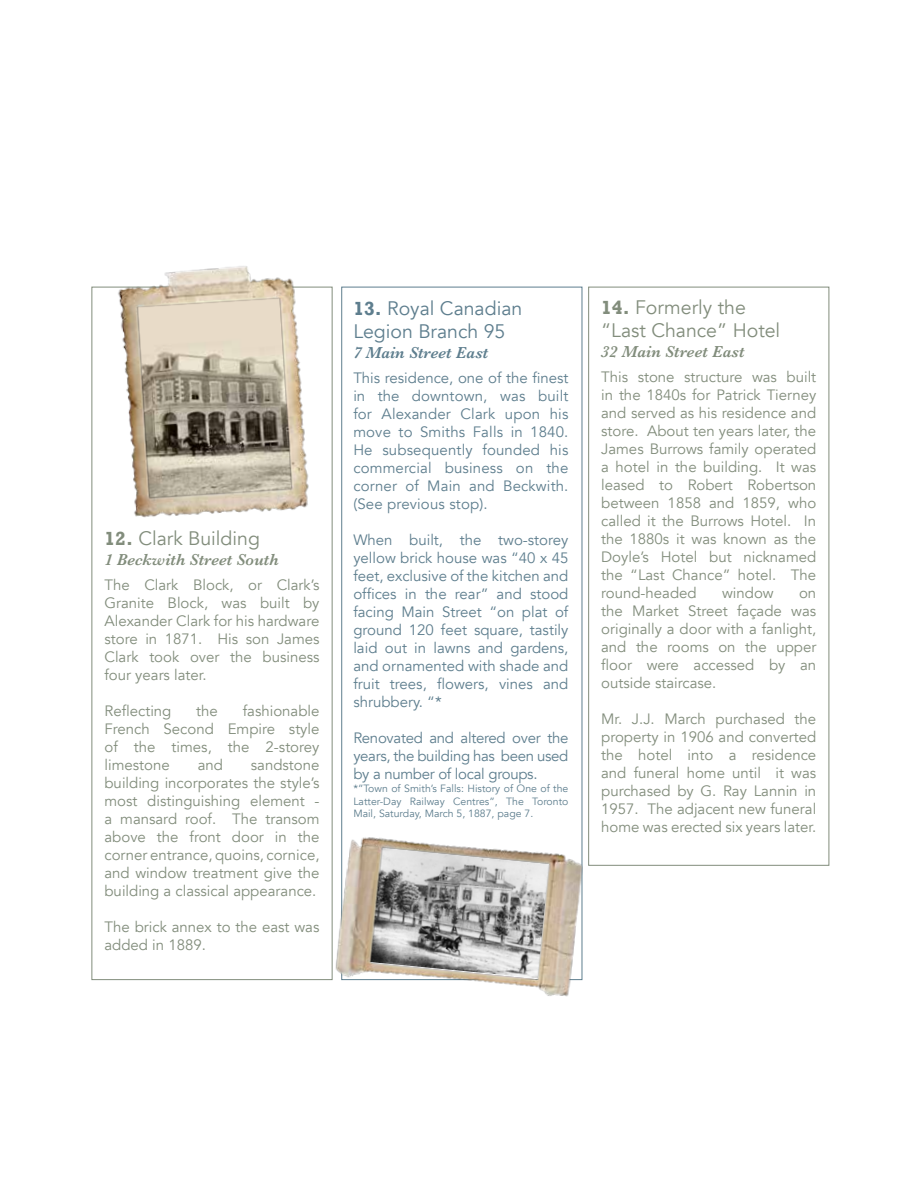
<style>
.page{position:relative;width:918px;height:1188px;background:#fff}
.page>*{position:absolute;margin:0;border:0;box-sizing:border-box;transform-origin:0 0}
.t1{font:19.5px/23.4px "Avenir";color:#828d7c}
.t2{font:19.5px/23.4px "Avenir";color:#5e7e8e}
.t3{font:italic 600 16.5px "Baskerville";color:#828d7c}
.t4{font:italic 600 16.5px "Baskerville";color:#5e7e8e}
.t5{font:15px/18px "Avenir";color:#828d7c;text-align:justify}
.t6{font:15px/18px "Avenir";color:#5e7e8e;text-align:justify}
.t7{font:10.5px/12.6px "Avenir";color:#5e7e8e;text-align:justify}
.s1{font-family:"Rockwell";font-weight:700}
</style>
<div class="page">
<div style="left:588px;top:287px;width:241px;height:579px;border:1px solid #828d7c"></div>
<img style="left:320px;top:814px;width:282px;height:183px">
<img style="left:107px;top:266px;width:221px;height:252px">
<h1 class="t1" style="left:105px;top:527px;width:157px"><span class="s1">12.</span> Clark Building</h1>
<p class="t3" style="left:105px;top:548px;width:176px">1 Beckwith Street South</p>
<p class="t5" style="left:105px;top:576px;width:217px">The Clark Block, or Clark’s Granite Block, was built by Alexander Clark for his hardware store in 1871. His son James Clark took over the business four years later.</p>
<p class="t5" style="left:105px;top:702px;width:68px">Reflecting</p>
<p class="t5" style="left:196px;top:702px;width:23px">the</p>
<p class="t5" style="left:105px;top:702px;width:217px;text-indent:138px">fashionable French Second Empire style of the times, the 2-storey limestone</p>
<p class="t5" style="left:105px;top:756px;width:217px;text-indent:146px">sandstone building incorporates the style’s most distinguishing element - a mansard roof. The transom above the front door in the corner entrance, quoins, cornice, and window treatment give the building a classical appearance.</p>
<p class="t5" style="left:105px;top:918px;width:216px">The brick annex to the east was added in 1889.</p>
<p class="t5" style="left:198px;top:756px;width:27px">and</p>
<h1 class="t2" style="left:353px;top:297px;width:170px"><span class="s1">13.</span> Royal Canadian<br>Legion Branch 95</h1>
<p class="t4" style="left:353px;top:341px;width:137px">7 Main Street East</p>
<p class="t6" style="left:353px;top:369px;width:217px">This residence, one of the finest in the downtown, was built for Alexander Clark upon his move to Smiths Falls in 1840.<br>He subsequently founded his commercial business on the corner of Main and Beckwith. (See previous stop).</p>
<p class="t6" style="left:353px;top:531px;width:217px">When built, the two-storey yellow brick house was “40 x 45 feet, exclusive of the kitchen and offices in the rear” and stood facing Main Street “on plat of ground 120 feet square, tastily laid out in lawns and gardens, and ornamented with shade and fruit trees, flowers, vines and shrubbery. “*</p>
<p class="t6" style="left:353px;top:729px;width:217px">Renovated and altered over the years, the building has been used by a number of local groups.</p>
<p class="t7" style="left:353px;top:782px;width:217px">*”Town of Smith’s Falls: History of One of the Latter-Day Railway Centres”, The Toronto Mail, Saturday, March 5, 1887, page 7.</p>
<h1 class="t1" style="left:601px;top:296px;width:181px"><span class="s1">14.</span> Formerly the “Last Chance” Hotel</h1>
<p class="t3" style="left:601px;top:340px;width:145px">32 Main Street East</p>
<p class="t5" style="left:601px;top:368px;width:217px">This stone structure was built in the 1840s for Patrick Tierney and served as his residence and store. About ten years later, the James Burrows family operated a hotel in the building. It was leased to Robert Robertson between 1858 and 1859, who called it the Burrows Hotel. In the 1880s it was known as the Doyle’s Hotel but nicknamed the “Last Chance” hotel. The round-headed</p>
<p class="t5" style="left:722px;top:584px;width:53px">window</p>
<p class="t5" style="left:601px;top:584px;width:217px;text-indent:198px">on the Market Street façade was originally a door with a fanlight, and the rooms on the upper floor were accessed by an outside staircase.</p>
<p class="t5" style="left:601px;top:710px;width:217px">Mr. J.J. March purchased the property in 1906 and converted the hotel into a residence and funeral home until it was purchased by G. Ray Lannin in 1957. The adjacent new funeral home was erected six years later.</p>
</div>
